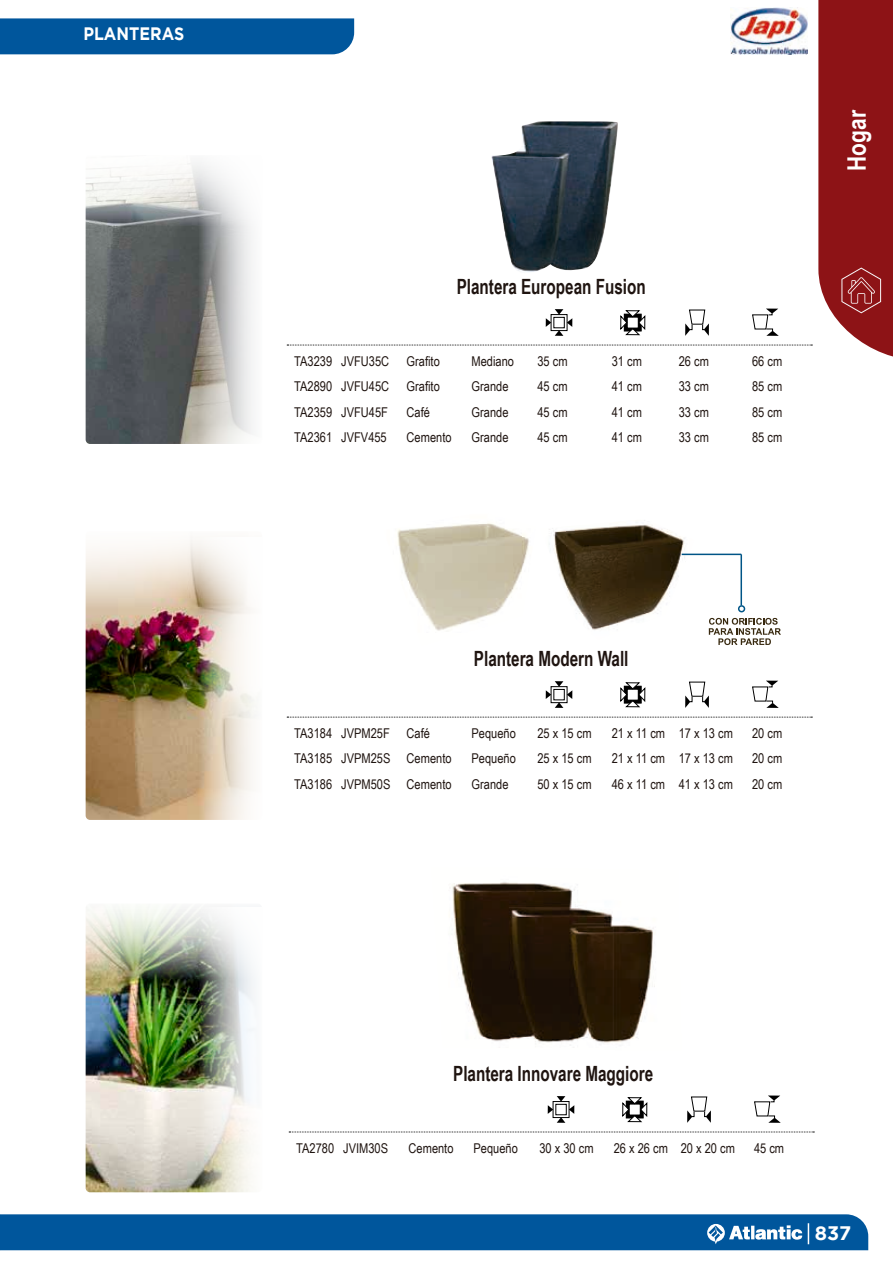
<style>
.page{position:relative;width:893px;height:1263px;background:#fff}
.page>*{position:absolute;margin:0;border:0;box-sizing:border-box;transform-origin:0 0}
.t1{font:700 25.5px "Arial Narrow";color:#fff}
.t2{font:700 21px "Arial Narrow";color:#1f1410;scale:.89 1}
.t3{font:700 19.5px "Gotham";color:#fff}
.t4{font:700 18px "Gotham";color:#fff;scale:.89 1}
.t5{font:13.5px/25.5px "Arial Narrow";color:#1f1410;text-align:justify}
</style>
<div class="page">
<div style="left:0;top:1214px;width:868px;height:36px;background:#00569c"></div>
<div style="left:0;top:18px;width:354px;height:36px;background:#00569c"></div>
<img style="left:731px;top:8px;width:77px;height:46px">
<svg style="left:818px;top:0;width:75px;height:357px;background:#97292c"></svg>
<img style="left:86px;top:226px;width:112px;height:218px">
<img style="left:86px;top:609px;width:112px;height:211px">
<img style="left:86px;top:979px;width:112px;height:213px">
<svg style="left:85px;top:162px;width:113px;height:64px"></svg>
<svg style="left:85px;top:539px;width:113px;height:70px"></svg>
<img style="left:85px;top:909px;width:113px;height:70px">
<svg style="left:198px;top:162px;width:89px;height:282px"></svg>
<svg style="left:198px;top:540px;width:89px;height:280px"></svg>
<img style="left:198px;top:909px;width:57px;height:284px">
<img style="left:492px;top:121px;width:126px;height:151px">
<svg style="left:546px;top:309px;width:26px;height:27px"></svg>
<svg style="left:620px;top:310px;width:26px;height:26px"></svg>
<svg style="left:685px;top:309px;width:24px;height:27px"></svg>
<svg style="left:752px;top:309px;width:27px;height:27px"></svg>
<svg style="left:287px;top:345px;width:525px;height:1px"></svg>
<svg style="left:709px;top:618px;width:72px;height:27px"></svg>
<img style="left:397px;top:523px;width:132px;height:108px">
<img style="left:549px;top:520px;width:145px;height:110px">
<svg style="left:546px;top:681px;width:26px;height:27px"></svg>
<svg style="left:620px;top:682px;width:26px;height:26px"></svg>
<svg style="left:685px;top:681px;width:24px;height:27px"></svg>
<svg style="left:752px;top:681px;width:27px;height:27px"></svg>
<svg style="left:287px;top:717px;width:525px;height:1px"></svg>
<hr style="left:682px;top:554px;width:59px;height:1px;background:#005587">
<hr style="left:740px;top:554px;width:2px;height:51px;background:#005587">
<div style="left:738px;top:605px;width:7px;height:7px;border:2px solid #005587;border-radius:50%"></div>
<img style="left:452px;top:882px;width:203px;height:161px">
<svg style="left:548px;top:1096px;width:26px;height:27px"></svg>
<svg style="left:622px;top:1097px;width:26px;height:26px"></svg>
<svg style="left:687px;top:1096px;width:24px;height:27px"></svg>
<svg style="left:754px;top:1095px;width:27px;height:28px"></svg>
<svg style="left:289px;top:1131px;width:525px;height:1px"></svg>
<h3 class="t4" style="left:83px;top:24px;width:115px">PLANTERAS</h3>
<h2 class="t2" style="left:457px;top:271px;width:214px">Plantera European Fusion</h2>
<p class="t5" style="left:294px;top:348px;width:39px">TA3239<br>TA2890<br>TA2359<br>TA2361</p>
<p class="t5" style="left:341px;top:348px;width:49px">JVFU35C JVFU45C JVFU45F JVFV455</p>
<p class="t5" style="left:407px;top:348px;width:46px;text-align:left">Grafito<br>Grafito<br>Café<br>Cemento</p>
<p class="t5" style="left:472px;top:348px;width:44px;text-align:left">Mediano<br>Grande<br>Grande<br>Grande</p>
<p class="t5" style="left:537px;top:348px;width:32px">35 cm 45 cm 45 cm 45 cm</p>
<p class="t5" style="left:612px;top:348px;width:32px">31 cm 41 cm 41 cm 41 cm</p>
<p class="t5" style="left:679px;top:348px;width:32px">26 cm 33 cm 33 cm 33 cm</p>
<p class="t5" style="left:752px;top:348px;width:32px">66 cm 85 cm 85 cm 85 cm</p>
<h1 class="t1" style="left:837px;top:171px;width:62px;rotate:-90deg">Hogar</h1>
<h2 class="t2" style="left:474px;top:643px;width:175px">Plantera Modern Wall</h2>
<p class="t5" style="left:294px;top:720px;width:39px">TA3184<br>TA3185<br>TA3186</p>
<p class="t5" style="left:341px;top:720px;width:51px">JVPM25F JVPM25S JVPM50S</p>
<p class="t5" style="left:407px;top:720px;width:46px;text-align:left">Café<br>Cemento<br>Cemento</p>
<p class="t5" style="left:472px;top:720px;width:46px">Pequeño Pequeño Grande</p>
<p class="t5" style="left:537px;top:720px;width:56px">25 x 15 cm 25 x 15 cm 50 x 15 cm</p>
<p class="t5" style="left:612px;top:720px;width:55px">21 x 11 cm 21 x 11 cm 46 x 11 cm</p>
<p class="t5" style="left:679px;top:720px;width:56px">17 x 13 cm 17 x 13 cm 41 x 13 cm</p>
<p class="t5" style="left:752px;top:720px;width:32px">20 cm 20 cm 20 cm</p>
<h2 class="t2" style="left:453px;top:1058px;width:226px">Plantera Innovare Maggiore</h2>
<p class="t5" style="left:296px;top:1135px;width:93px">TA2780 JVIM30S</p>
<p class="t5" style="left:409px;top:1135px;width:46px">Cemento</p>
<p class="t5" style="left:474px;top:1135px;width:46px">Pequeño</p>
<p class="t5" style="left:539px;top:1135px;width:56px">30 x 30 cm</p>
<p class="t5" style="left:614px;top:1135px;width:123px">26 x 26 cm 20 x 20 cm</p>
<p class="t5" style="left:754px;top:1135px;width:32px">45 cm</p>
<h3 class="t3" style="left:815px;top:1222px;width:38px">837</h3>
</div>
